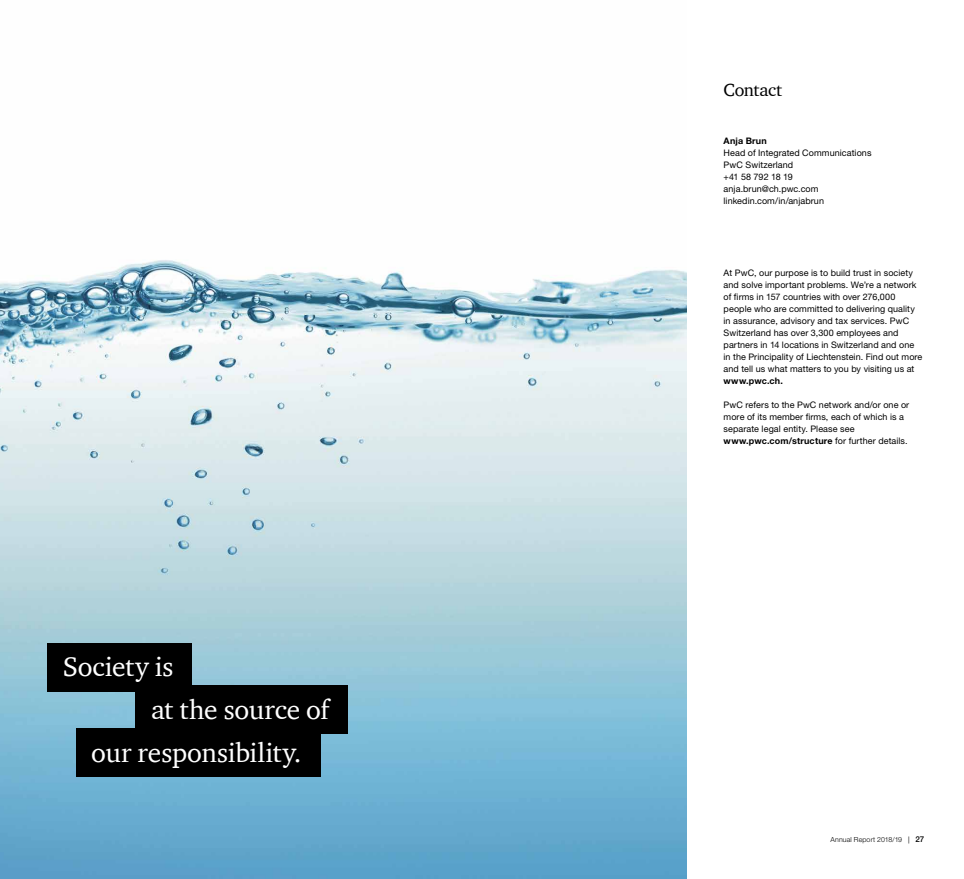
<style>
.page{position:relative;width:964px;height:879px;background:#fff}
.page>*{position:absolute;margin:0;border:0;box-sizing:border-box;transform-origin:0 0}
.t1{font:27.5px "ITC Charter Com";letter-spacing:-.005em;color:#fff}
.t2{font:18px "ITC Charter Com";letter-spacing:-.02em;color:#000}
.t3{font:9px/12px "Helvetica Neue LT Std";letter-spacing:.01em;color:#000}
.t4{font:700 9px "Helvetica Neue LT Std";letter-spacing:.02em;color:#000}
.t5{font:300 7px "Helvetica Neue LT Std";letter-spacing:.02em;color:#000}
.s1{font-weight:700}
.s2{font-weight:400}
.s3{font-weight:500;font-size:8px}
</style>
<div class="page">
<img style="left:0;top:260px;width:687px;height:619px">
<div style="left:47px;top:643px;width:144px;height:48px;background:#000"></div>
<div style="left:135px;top:685px;width:213px;height:48px;background:#000"></div>
<div style="left:76px;top:728px;width:244px;height:48px;background:#000"></div>
<h1 class="t1" style="left:63px;top:650px;width:112px">Society is</h1>
<h1 class="t1" style="left:151px;top:692px;width:180px">at the source of</h1>
<h1 class="t1" style="left:91px;top:735px;width:212px">our responsibility.</h1>
<h2 class="t2" style="left:723px;top:79px;width:60px">Contact</h2>
<p class="t4" style="left:723px;top:135px;width:45px">Anja Brun</p>
<p class="t3" style="left:723px;top:147px;width:149px">Head of Integrated Communications<br>PwC Switzerland<br>+41 58 792 18 19 anja.brun@ch.pwc.com linkedin.com/in/anjabrun</p>
<p class="t3" style="left:723px;top:267px;width:200px">At PwC, our purpose is to build trust in society and solve important problems. We’re a network of firms in 157 countries with over 276,000 people who are committed to delivering quality in assurance, advisory and tax services. PwC Switzerland has over 3,300 employees and partners in 14 locations in Switzerland and one in the Principality of Liechtenstein. Find out more and tell us what matters to you by visiting us at</p>
<p class="t4" style="left:723px;top:375px;width:61px">www.pwc.ch.</p>
<p class="t3" style="left:723px;top:399px;width:187px">PwC refers to the PwC network and/or one or more of its member firms, each of which is a separate legal entity. Please see <span class="s1">www.pwc.com/structure</span> for further details.</p>
<p class="t5" style="left:830px;top:835px;width:95px">Annual Report 2018/19 <span class="s2">|</span> <span class="s3">27</span></p>
</div>
